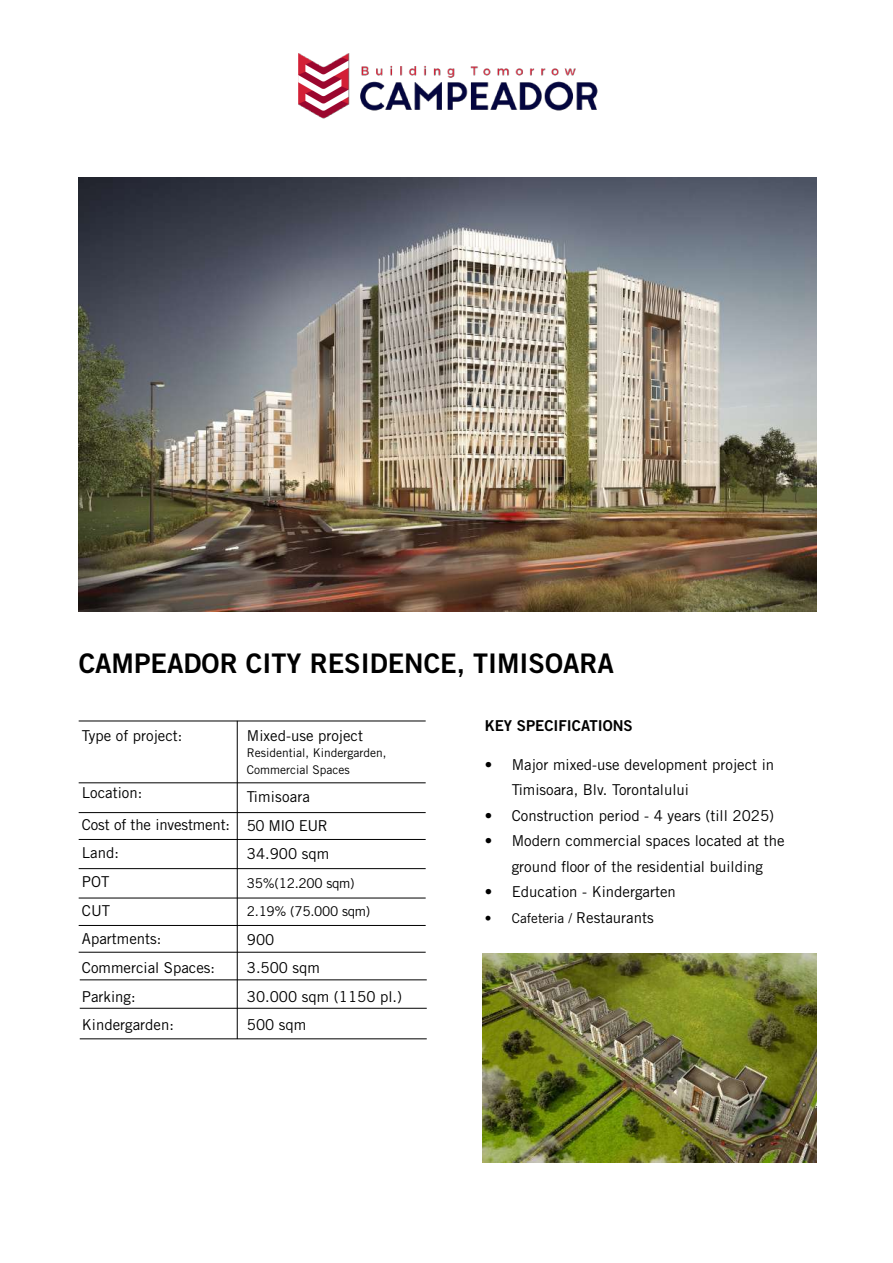
<style>
.page{position:relative;width:893px;height:1263px;background:#fff}
.page>*{position:absolute;margin:0;border:0;box-sizing:border-box;transform-origin:0 0}
.t1{font:27px "Trade Gothic Bold Two";color:#000}
.t2{font:15px/28.7px "Trade Gothic";color:#000}
.t3{font:15px "Trade Gothic Bold Two";color:#000}
.t4{font:13.5px/28.5px "Trade Gothic";letter-spacing:-.02em;color:#000}
.t5{font:13.5px "Trade Gothic";color:#000}
.t6{font:12px/16.5px "Trade Gothic";color:#000}
.s1{font-size:15px}
</style>
<div class="page">
<img style="left:299px;top:53px;width:299px;height:66px">
<img style="left:79px;top:178px;width:737px;height:433px">
<hr style="left:237px;top:721px;width:1px;height:318px;background:#000">
<hr style="left:79px;top:782px;width:347px;height:1px;background:#000">
<hr style="left:79px;top:812px;width:347px;height:1px;background:#000">
<hr style="left:79px;top:839px;width:347px;height:1px;background:#000">
<hr style="left:79px;top:868px;width:347px;height:1px;background:#000">
<hr style="left:79px;top:721px;width:347px;height:1px;background:#000">
<hr style="left:79px;top:898px;width:347px;height:1px;background:#000">
<hr style="left:79px;top:925px;width:347px;height:1px;background:#000">
<hr style="left:79px;top:952px;width:347px;height:1px;background:#000">
<hr style="left:80px;top:979px;width:347px;height:1px;background:#000">
<hr style="left:80px;top:1008px;width:347px;height:1px;background:#000">
<hr style="left:80px;top:1038px;width:347px;height:1px;background:#000">
<img style="left:483px;top:954px;width:333px;height:208px">
<h1 class="t1" style="left:79px;top:646px;width:19px">CAMPEADOR</h1>
<h1 class="t1" style="left:246px;top:646px;width:132px">CITY RESIDENCE</h1>
<h1 class="t1" style="left:457px;top:646px;width:34px">, TIMIsOARA</h1>
<p class="t2" style="left:82px;top:721px;width:102px">Type of project:</p>
<p class="t2" style="left:82px;top:777px;width:150px;line-height:31.5px">Location:<br>Cost of the investment:</p>
<p class="t2" style="left:82px;top:838px;width:135px">Land:<br>POT<br>CUT<br>Apartments:<br>Commercial Spaces:<br>Parking:<br>Kindergarden:</p>
<p class="t2" style="left:247px;top:721px;width:118px">Mixed-use project</p>
<p class="t6" style="left:247px;top:745px;width:141px">Residential, Kindergarden,<br>Commercial Spaces</p>
<p class="t2" style="left:247px;top:782px;width:84px">Timisoara<br>50 MIO EUR<br>34.900 sqm</p>
<p class="t4" style="left:247px;top:868px;width:125px">35%(12.200 sqm)<br>2.19% (75.000 sqm)</p>
<p class="t2" style="left:247px;top:925px;width:157px">900<br>3.500 sqm<br>30.000 sqm (1150 pl.)<br>500 sqm</p>
<p class="t3" style="left:485px;top:716px;width:51px">KEY SPECIFICATION</p>
<p class="t3" style="left:623px;top:716px;width:11px">S</p>
<p class="t2" style="left:512px;top:751px;width:264px;line-height:25.5px;text-indent:-27px">• Major mixed-use development project in<br>Timisoara, Blv. Torontalului</p>
<p class="t2" style="left:485px;top:801px;width:291px">• Construction period - 4 years (till 2025)</p>
<p class="t2" style="left:485px;top:828px;width:301px;line-height:25.5px;text-align:center">• Modern commercial spaces located at the ground floor of the residential building</p>
<p class="t2" style="left:485px;top:877px;width:193px">• Education - Kindergarten</p>
<p class="t5" style="left:485px;top:910px;width:170px">• Cafeteria / <span class="s1">Restaurants</span></p>
</div>
